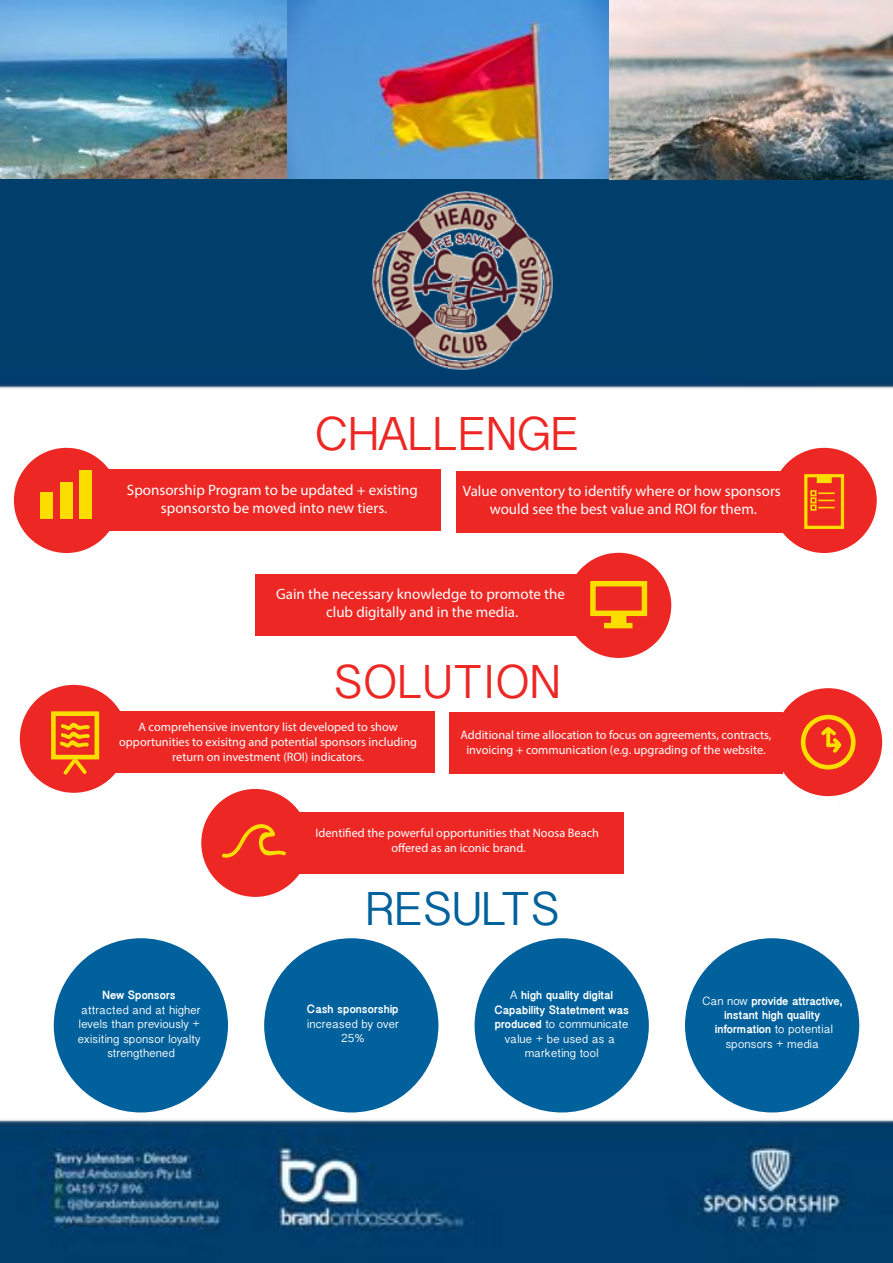
<style>
.page{position:relative;width:893px;height:1263px;background:#fff}
.page>*{position:absolute;margin:0;border:0;box-sizing:border-box;transform-origin:0 0}
.t1{font:48px "Myanmar Sangam MN";color:#ed2724}
.t2{font:48px "Myanmar Sangam MN";color:#00619c}
.t3{font:15px/18px "Myriad Pro";color:#fff;text-align:center}
.t4{font:12.3px/14.9px "Myriad Pro";color:#fff;text-align:center}
.t5{font:700 12px/14.4px "Myanmar Sangam MN";color:#fff;text-align:center}
.t6{font:12px/14.4px "Myanmar Sangam MN";color:#fff;text-align:center}
.s1{font-weight:400}
</style>
<div class="page">
<img style="left:0;top:0;width:288px;height:179px">
<img style="left:288px;top:0;width:605px;height:179px">
<img style="left:0;top:179px;width:893px;height:1084px">
<div style="left:566px;top:553px;width:105px;height:105px;background:#ed2724;border-radius:50%"></div>
<div style="left:771px;top:448px;width:106px;height:105px;background:#ed2724;border-radius:50%"></div>
<div style="left:14px;top:448px;width:105px;height:105px;background:#ed2724;border-radius:50%"></div>
<div style="left:101px;top:712px;width:334px;height:61px;background:#ed2724"></div>
<div style="left:456px;top:471px;width:334px;height:61px;background:#ed2724"></div>
<div style="left:107px;top:470px;width:334px;height:61px;background:#ed2724"></div>
<div style="left:290px;top:812px;width:333px;height:61px;background:#ed2724"></div>
<div style="left:255px;top:575px;width:334px;height:61px;background:#ed2724"></div>
<div style="left:449px;top:713px;width:334px;height:61px;background:#ed2724"></div>
<div style="left:20px;top:685px;width:108px;height:108px;background:#ed2724;border-radius:50%"></div>
<div style="left:201px;top:789px;width:108px;height:108px;background:#ed2724;border-radius:50%"></div>
<div style="left:774px;top:688px;width:108px;height:108px;background:#ed2724;border-radius:50%"></div>
<div style="left:801px;top:715px;width:54px;height:54px;border:5px solid #fcdd00;border-radius:50%"></div>
<svg style="left:821px;top:727px;width:21px;height:26px"></svg>
<div style="left:51px;top:711px;width:48px;height:48px;border:5px solid #fcdd00"></div>
<svg style="left:62px;top:757px;width:26px;height:18px"></svg>
<svg style="left:59px;top:722px;width:31px;height:26px"></svg>
<div style="left:804px;top:474px;width:40px;height:55px;border:3px solid #fcdd00"></div>
<div style="left:817px;top:475px;width:15px;height:8px;background:#fcdd00"></div>
<div style="left:810px;top:504px;width:6px;height:7px;border:2px solid #fcdd00"></div>
<svg style="left:810px;top:490px;width:25px;height:18px"></svg>
<div style="left:590px;top:581px;width:57px;height:35px;border:5px solid #fcdd00"></div>
<div style="left:611px;top:614px;width:15px;height:13px;background:#fcdd00"></div>
<div style="left:604px;top:623px;width:28px;height:5px;background:#fcdd00"></div>
<div style="left:40px;top:492px;width:13px;height:27px;background:#fcdd00"></div>
<div style="left:79px;top:470px;width:13px;height:49px;background:#fcdd00"></div>
<div style="left:60px;top:482px;width:13px;height:37px;background:#fcdd00"></div>
<div style="left:474px;top:938px;width:175px;height:174px;background:#00619c;border-radius:50%"></div>
<div style="left:264px;top:938px;width:174px;height:174px;background:#00619c;border-radius:50%"></div>
<div style="left:54px;top:938px;width:174px;height:174px;background:#00619c;border-radius:50%"></div>
<div style="left:685px;top:938px;width:174px;height:174px;background:#00619c;border-radius:50%"></div>
<img style="left:372px;top:192px;width:182px;height:178px">
<svg style="left:221px;top:824px;width:65px;height:34px"></svg>
<h1 class="t1" style="left:314px;top:406px;width:266px">CHALLENGE</h1>
<p class="t3" style="left:127px;top:480px;width:292px">Sponsorship Program to be updated + existing sponsorsto be moved into new tiers.</p>
<p class="t3" style="left:463px;top:481px;width:319px">Value onventory to identify where or how sponsors would see the best value and ROI for them.</p>
<p class="t3" style="left:276px;top:584px;width:290px">Gain the necessary knowledge to promote the club digitally and in the media.</p>
<h1 class="t1" style="left:333px;top:653px;width:228px">SOLUTION</h1>
<p class="t4" style="left:119px;top:719px;width:299px">A comprehensive inventory list developed to show opportunities to exisitng and potential sponsors including return on investment (ROI) indicators.</p>
<p class="t4" style="left:460px;top:727px;width:313px">Additional time allocation to focus on agreements, contracts, invoicing + communication (e.g. upgrading of the website.</p>
<p class="t4" style="left:315px;top:825px;width:285px">Identified the powerful opportunities that Noosa Beach offered as an iconic brand.</p>
<p class="t5" style="left:102px;top:989px;width:75px">New Sponsors</p>
<p class="t6" style="left:78px;top:1003px;width:124px">attracted and at higher levels than previously + exisiting sponsor loyalty strengthened</p>
<h1 class="t2" style="left:365px;top:880px;width:196px">RESULTS</h1>
<p class="t5" style="left:307px;top:1003px;width:93px">Cash sponsorship</p>
<p class="t6" style="left:307px;top:1017px;width:93px">increased by over<br>25%</p>
<p class="t5" style="left:494px;top:989px;width:136px"><span class="s1">A</span> high quality digital<br>Capability Statetment was produced <span class="s1">to communicate value + be used as a marketing tool</span></p>
<p class="t5" style="left:702px;top:994px;width:141px"><span class="s1">Can now</span> provide attractive, instant high quality information <span class="s1">to potential sponsors + media</span></p>
</div>
